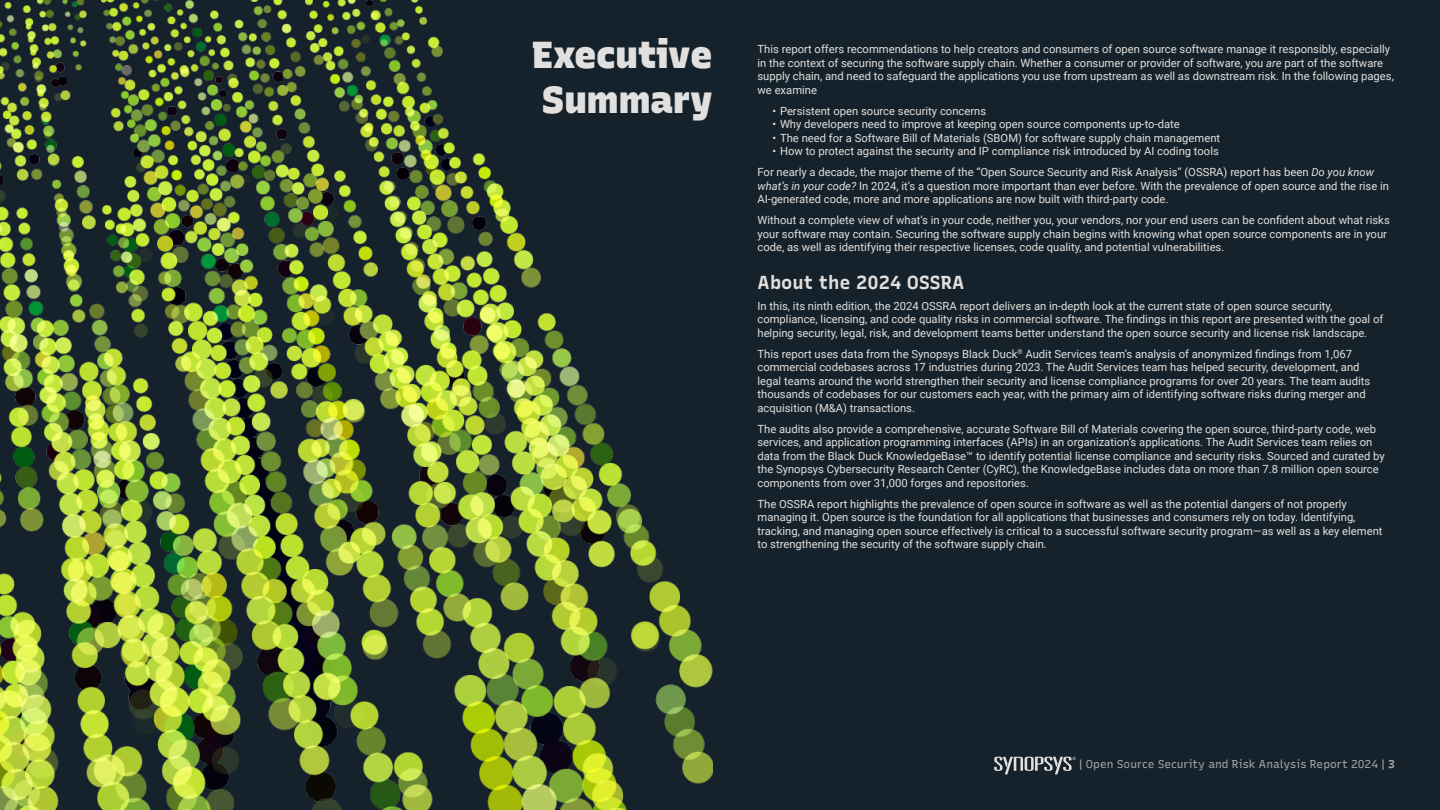
<style>
.page{position:relative;width:1440px;height:810px;background:#16222b}
.page>*{position:absolute;margin:0;border:0;box-sizing:border-box;transform-origin:0 0}
.t1{font:300 37.5px/45px "Recursive Sans Linear";color:#e2e0de}
.t2{font:300 18.75px "Recursive Sans Linear";color:#e2e0de}
.t3{font:11.25px/13.5px "Roboto";color:#e2e0de}
.t4{font:300 11.25px "Recursive Sans Linear";color:#a2a3a8}
.s1{font-style:italic}
</style>
<div class="page">
<svg style="left:994px;top:757px;width:82px;height:17px"></svg>
<img style="left:0;top:0;width:712px;height:810px">
<h1 class="t1" style="left:533px;top:30px;width:181px">Executive<br>Summary</h1>
<p class="t3" style="left:758px;top:42px;width:638px">This report offers recommendations to help creators and consumers of open source software manage it responsibly, especially in the context of securing the software supply chain. Whether a consumer or provider of software, you <span class="s1">are</span> part of the software supply chain, and need to safeguard the applications you use from upstream as well as downstream risk. In the following pages, we examine</p>
<p class="t3" style="left:772px;top:104px;width:215px">• Persistent open source security concerns</p>
<p class="t3" style="left:772px;top:117px;width:409px">• Why developers need to improve at keeping open source components up-to-date</p>
<p class="t3" style="left:772px;top:131px;width:449px">• The need for a Software Bill of Materials (SBOM) for software supply chain management</p>
<p class="t3" style="left:758px;top:141px;width:618px;line-height:21px;text-indent:15px">• How to protect against the security and IP compliance risk introduced by AI coding tools<br>For nearly a decade, the major theme of the “Open Source Security and Risk Analysis” (OSSRA) report has been <span class="s1">Do you know</span></p>
<p class="t3" style="left:758px;top:179px;width:633px"><span class="s1">what’s in your code?</span> In 2024, it’s a question more important than ever before. With the prevalence of open source and the rise in<br>AI-generated code, more and more applications are now built with third-party code.</p>
<p class="t3" style="left:758px;top:213px;width:634px">Without a complete view of what’s in your code, neither you, your vendors, nor your end users can be confident about what risks your software may contain. Securing the software supply chain begins with knowing what open source components are in your code, as well as identifying their respective licenses, code quality, and potential vulnerabilities.</p>
<h2 class="t2" style="left:758px;top:268px;width:208px">About the 2024 OSSRA</h2>
<p class="t3" style="left:758px;top:299px;width:627px">In this, its ninth edition, the 2024 OSSRA report delivers an in-depth look at the current state of open source security, compliance, licensing, and code quality risks in commercial software. The findings in this report are presented with the goal of helping security, legal, risk, and development teams better understand the open source security and license risk landscape.</p>
<p class="t3" style="left:757px;top:347px;width:614px">This report uses data from the Synopsys Black Duck<sup>®</sup> Audit Services team’s analysis of anonymized findings from 1,067 commercial codebases across 17 industries during 2023. The Audit Services team has helped security, development, and legal teams around the world strengthen their security and license compliance programs for over 20 years. The team audits thousands of codebases for our customers each year, with the primary aim of identifying software risks during merger and acquisition (M&amp;A) transactions.</p>
<p class="t3" style="left:757px;top:422px;width:629px">The audits also provide a comprehensive, accurate Software Bill of Materials covering the open source, third-party code, web services, and application programming interfaces (APIs) in an organization’s applications. The Audit Services team relies on data from the Black Duck KnowledgeBase™ to identify potential license compliance and security risks. Sourced and curated by the Synopsys Cybersecurity Research Center (CyRC), the KnowledgeBase includes data on more than 7.8 million open source components from over 31,000 forges and repositories.</p>
<p class="t3" style="left:757px;top:497px;width:627px">The OSSRA report highlights the prevalence of open source in software as well as the potential dangers of not properly managing it. Open source is the foundation for all applications that businesses and consumers rely on today. Identifying, tracking, and managing open source effectively is critical to a successful software security program—as well as a key element to strengthening the security of the software supply chain.</p>
<p class="t4" style="left:1079px;top:755px;width:317px">| Open Source Security and Risk Analysis Report 2024 | 3</p>
</div>
